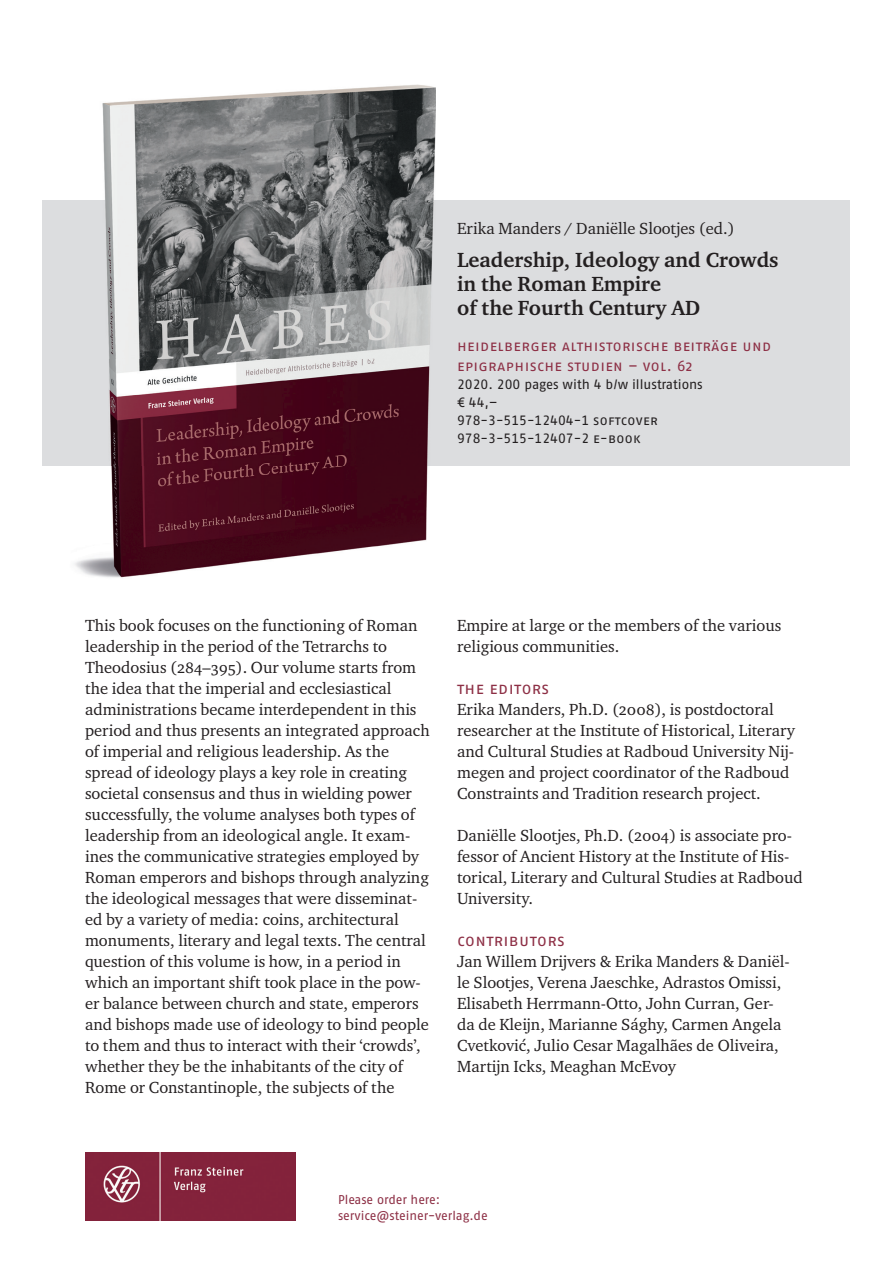
<style>
.page{position:relative;width:893px;height:1263px;background:#fff}
.page>*{position:absolute;margin:0;border:0;box-sizing:border-box;transform-origin:0 0}
.t1{font:700 21px/24px "Charter ITC Pro";color:#231f20}
.t2{font:16.5px/21px "Charter ITC Pro";color:#231f20}
.t3{font:16.5px "Fago Pro";letter-spacing:.025em;color:#8d2f45}
.t4{font:15px/19.5px "Fago Pro";letter-spacing:.025em;color:#8d2f45}
.t5{font:13.5px/18px "Fago Pro";color:#231f20}
.t6{font:12.75px/16.5px "Fago Pro";color:#8d2f45}
</style>
<div class="page">
<div style="left:43px;top:200px;width:807px;height:266px;background:#dcdddf"></div>
<img style="left:85px;top:1152px;width:211px;height:68px">
<img style="left:74px;top:85px;width:362px;height:493px">
<p class="t2" style="left:457px;top:218px;width:279px">Erika Manders / Daniëlle Slootjes (ed.)</p>
<p class="t1" style="left:457px;top:247px;width:323px">Leadership, Ideology and Crowds in the Roman Empire<br>of the Fourth Century AD</p>
<p class="t4" style="left:457px;top:336px;width:316px">heidelberger althistorische beiträge und epigraphische studien – vol. 62</p>
<p class="t5" style="left:457px;top:375px;width:247px">2020. 200 pages with 4 b/w illustrations € 44,–<br>978-3-515-12404-1 softcover<br>978-3-515-12407-2 e-book</p>
<p class="t2" style="left:85px;top:614px;width:346px">This book focuses on the functioning of Roman leadership in the period of the Tetrarchs to Theodosius (284–395). Our volume starts from the idea that the imperial and ecclesiastical administrations became interdependent in this period and thus presents an integrated approach of imperial and religious leadership. As the spread of ideology plays a key role in creating societal consensus and thus in wielding power successfully, the volume analyses both types of leadership from an ideological angle. It exam&shy;ines the communicative strategies employed by Roman emperors and bishops through analyzing the ideological messages that were disseminat&shy;ed by a variety of media: coins, architectural monuments, literary and legal texts. The central question of this volume is how, in a period in which an important shift took place in the pow&shy;er balance between church and state, emperors and bishops made use of ideology to bind people to them and thus to interact with their ‘crowds’, whether they be the inhabitants of the city of Rome or Constantinople, the subjects of the</p>
<p class="t2" style="left:457px;top:614px;width:326px">Empire at large or the members of the various religious communities.</p>
<p class="t3" style="left:457px;top:678px;width:94px">the editors</p>
<p class="t2" style="left:457px;top:698px;width:339px">Erika Manders, Ph.D. (2008), is postdoctoral researcher at the Institute of Historical, Literary and Cultural Studies at Radboud University Nij&shy;megen and project coordinator of the Radboud Constraints and Tradition research project.</p>
<p class="t2" style="left:457px;top:824px;width:347px">Daniëlle Slootjes, Ph.D. (2004) is associate pro&shy;fessor of Ancient History at the Institute of His&shy;torical, Literary and Cultural Studies at Radboud University.</p>
<p class="t3" style="left:457px;top:930px;width:109px">contributors</p>
<p class="t2" style="left:457px;top:950px;width:334px">Jan Willem Drijvers &amp; Erika Manders &amp; Daniël&shy;le Slootjes, Verena Jaeschke, Adrastos Omissi, Elisabeth Herrmann-Otto, John Curran, Ger&shy;da de Kleijn, Marianne Sághy, Carmen Angela Cvetković, Julio Cesar Magalhães de Oliveira, Martijn Icks, Meaghan McEvoy</p>
<p class="t6" style="left:338px;top:1191px;width:151px">Please order here: service@steiner-verlag.de</p>
</div>
